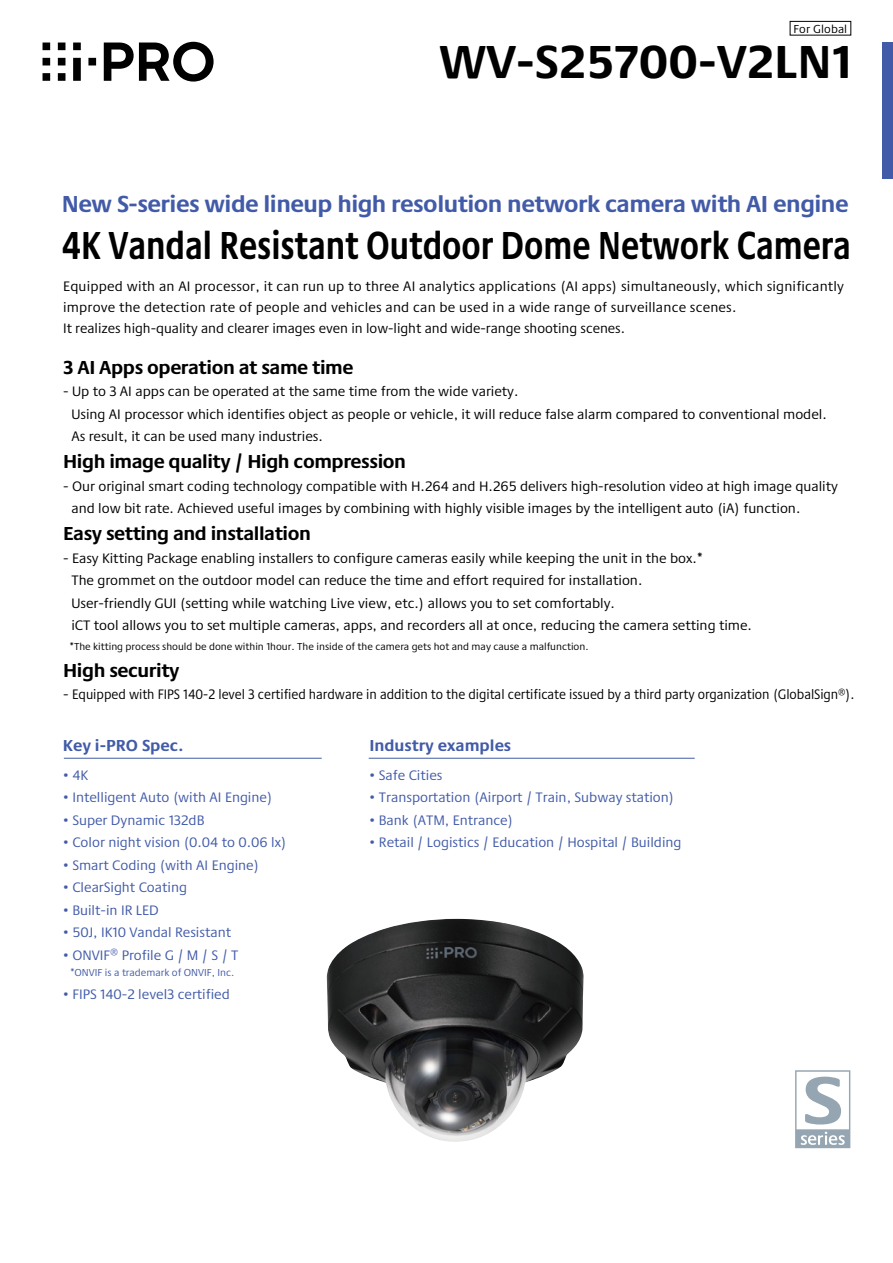
<style>
.page{position:relative;width:893px;height:1263px;background:#fff}
.page>*{position:absolute;margin:0;border:0;box-sizing:border-box;transform-origin:0 0}
.t1{font:700 48px "Praxis Next";color:#000}
.t2{font:700 40.5px "Praxis Next";color:#000;scale:.79 1}
.t3{font:700 24px "Praxis Next";letter-spacing:-.02em;color:#425ba8}
.t4{font:700 19.5px "Praxis Next";letter-spacing:-.02em;color:#000}
.t5{font:700 16.5px "Praxis Next";color:#425ba8}
.t6{font:14.25px/22.5px "Praxis Next";color:#000}
.t7{font:14.25px "Praxis Next";color:#425ba8}
.t8{font:12px "Praxis Next";letter-spacing:.01em;color:#000}
.t9{font:10.5px "Praxis Next";color:#000}
.t10{font:10.5px "Praxis Next";color:#425ba8}
</style>
<div class="page">
<svg style="left:795px;top:1070px;width:55px;height:78px"></svg>
<img style="left:327px;top:919px;width:257px;height:223px">
<hr style="left:64px;top:758px;width:258px;height:1px;background:#425ba8">
<hr style="left:369px;top:758px;width:326px;height:1px;background:#425ba8">
<div style="left:882px;top:43px;width:11px;height:136px;background:#425ba8"></div>
<svg style="left:43px;top:42px;width:171px;height:40px"></svg>
<div style="left:790px;top:21px;width:61px;height:14px;border:1px solid #000"></div>
<p class="t8" style="left:793px;top:20px;width:55px">For Global</p>
<h1 class="t1" style="left:439px;top:24px;width:414px">WV-S25700-V2LN1</h1>
<h3 class="t3" style="left:62px;top:185px;width:788px">New S-series wide lineup high resolution network camera with AI engine</h3>
<h2 class="t2" style="left:62px;top:213px;width:1000px">4K Vandal Resistant Outdoor Dome Network Camera</h2>
<p class="t6" style="left:63px;top:275px;width:782px;line-height:21px">Equipped with an AI processor, it can run up to three AI analytics applications (AI apps) simultaneously, which significantly improve the detection rate of people and vehicles and can be used in a wide range of surveillance scenes.<br>It realizes high-quality and clearer images even in low-light and wide-range shooting scenes.</p>
<h3 class="t4" style="left:63px;top:352px;width:292px">3 AI Apps operation at same time</h3>
<p class="t6" style="left:71px;top:380px;width:757px;text-indent:-8px">- Up to 3 AI apps can be operated at the same time from the wide variety.<br>Using AI processor which identifies object as people or vehicle, it will reduce false alarm compared to conventional model.<br>As result, it can be used many industries.</p>
<h3 class="t4" style="left:63px;top:446px;width:345px">High image quality / High compression</h3>
<p class="t6" style="left:71px;top:474px;width:768px;text-indent:-8px">- Our original smart coding technology compatible with H.264 and H.265 delivers high-resolution video at high image quality and low bit rate. Achieved useful images by combining with highly visible images by the intelligent auto (iA) function.</p>
<h3 class="t4" style="left:63px;top:518px;width:249px">Easy setting and installation</h3>
<p class="t6" style="left:71px;top:546px;width:682px;text-indent:-8px">- Easy Kitting Package enabling installers to configure cameras easily while keeping the unit in the box. *<br>The grommet on the outdoor model can reduce the time and effort required for installation.<br>User-friendly GUI (setting while watching Live view, etc.) allows you to set comfortably.<br>iCT tool allows you to set multiple cameras, apps, and recorders all at once, reducing the camera setting time.</p>
<p class="t9" style="left:70px;top:638px;width:520px">*The kitting process should be done within 1hour. The inside of the camera gets hot and may cause a malfunction.</p>
<h3 class="t4" style="left:63px;top:655px;width:118px">High security</h3>
<p class="t6" style="left:63px;top:683px;width:793px">- Equipped with FIPS 140-2 level 3 certified hardware in addition to the digital certificate issued by a third party organization (GlobalSign<sup>®</sup>).</p>
<p class="t5" style="left:63px;top:732px;width:123px">Key i-PRO Spec.</p>
<p class="t7" style="left:63px;top:764px;width:27px">• 4K</p>
<p class="t7" style="left:63px;top:787px;width:211px">• Intelligent Auto (with AI Engine)</p>
<p class="t7" style="left:63px;top:809px;width:143px">• Super Dynamic 132dB</p>
<p class="t7" style="left:63px;top:832px;width:225px">• Color night vision (0.04 to 0.06 lx)</p>
<p class="t7" style="left:63px;top:854px;width:198px">• Smart Coding (with AI Engine)</p>
<p class="t7" style="left:63px;top:877px;width:126px">• ClearSight Coating</p>
<p class="t7" style="left:63px;top:899px;width:98px">• Built-in IR LED</p>
<p class="t7" style="left:63px;top:922px;width:170px">• 50J, IK10 Vandal Resistant</p>
<p class="t7" style="left:63px;top:944px;width:177px">• ONVIF<sup>®</sup> Profile G / M / S / T</p>
<p class="t10" style="left:70px;top:965px;width:166px">*ONVIF is a trademark of ONVIF, Inc.</p>
<p class="t7" style="left:63px;top:983px;width:169px">• FIPS 140-2 level3 certified</p>
<p class="t5" style="left:369px;top:732px;width:143px">Industry examples</p>
<p class="t7" style="left:369px;top:764px;width:75px">• Safe Cities</p>
<p class="t7" style="left:369px;top:787px;width:307px">• Transportation (Airport / Train, Subway station)</p>
<p class="t7" style="left:369px;top:809px;width:146px">• Bank (ATM, Entrance)</p>
<p class="t7" style="left:369px;top:832px;width:314px">• Retail / Logistics / Education / Hospital / Building</p>
</div>
